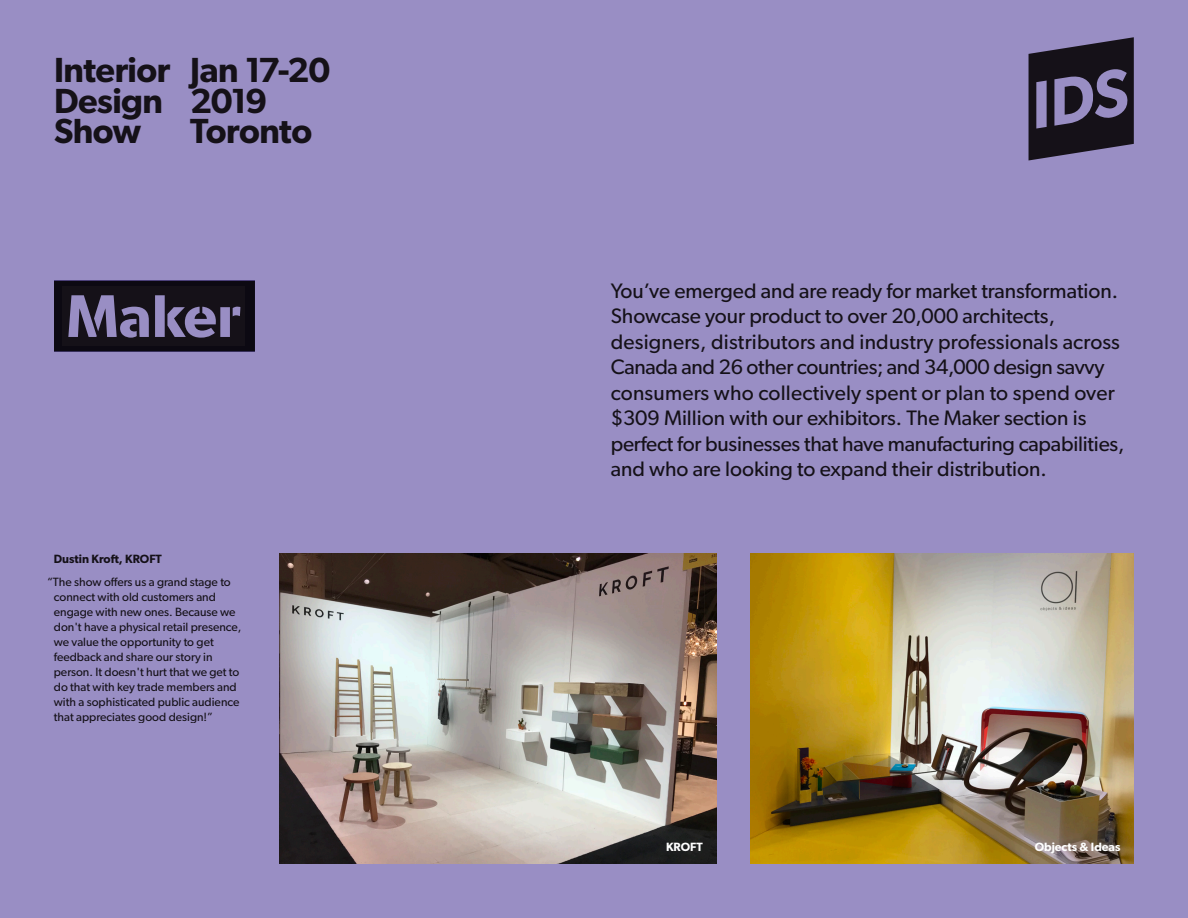
<style>
.page{position:relative;width:1188px;height:918px;background:#998ec4}
.page>*{position:absolute;margin:0;border:0;box-sizing:border-box;transform-origin:0 0}
.t1{font:600 34.95px/30.5px "Gibson";letter-spacing:-.015em;color:#231f20}
.t2{font:21px/25.5px "Gibson";color:#231f20}
.t3{font:12px/15px "Gibson";color:#231f20}
.t4{font:600 12px "Gibson";color:#fff}
.t5{font:600 12px "Gibson";color:#231f20}
</style>
<div class="page">
<svg style="left:1029px;top:37px;width:105px;height:123px"></svg>
<img style="left:750px;top:554px;width:384px;height:310px">
<img style="left:280px;top:554px;width:436px;height:310px">
<svg style="left:54px;top:281px;width:201px;height:70px"></svg>
<h1 class="t1" style="left:54px;top:54px;width:118px">Interior<br>Design<br>Show</h1>
<h1 class="t1" style="left:190px;top:54px;width:142px">Jan 17-20<br>2019<br>Toronto</h1>
<p class="t5" style="left:54px;top:552px;width:110px">Dustin Kroft, KROFT</p>
<p class="t3" style="left:54px;top:574px;width:189px;text-indent:-7px">“The show offers us a grand stage to connect with old customers and engage with new ones. Because we don't have a physical retail presence, we value the opportunity to get feedback and share our story in person. It doesn't hurt that we get to do that with key trade members and with a sophisticated public audience that appreciates good design!”</p>
<p class="t2" style="left:611px;top:277px;width:515px">You’ve emerged and are ready for market transformation.<br>Showcase your product to over 20,000 architects, designers, distributors and industry professionals across Canada and 26 other countries; and 34,000 design savvy consumers who collectively spent or plan to spend over $309 Million with our exhibitors. The Maker section is perfect for businesses that have manufacturing capabilities, and who are looking to expand their distribution.</p>
<p class="t4" style="left:666px;top:839px;width:38px">KROFT</p>
<p class="t4" style="left:1035px;top:839px;width:87px">Objects &amp; Ideas</p>
</div>
